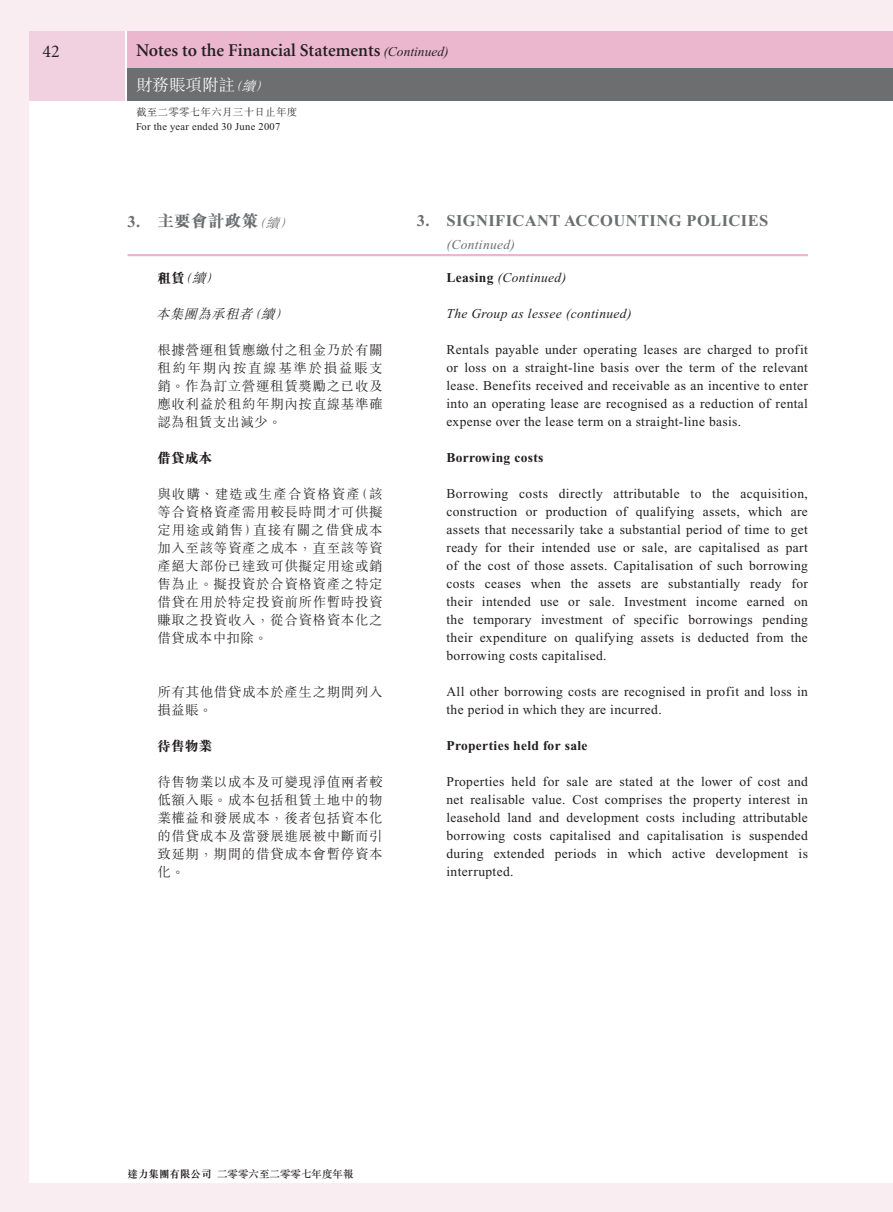
<style>
.page{position:relative;width:893px;height:1212px;background:#fff}
.page>*{position:absolute;margin:0;border:0;box-sizing:border-box;transform-origin:0 0}
.t1{font:600 18px "Minion";color:#231f20}
.t2{font:18px "Minion";color:#231f20}
.t3{font:700 16.5px "Times New Roman";letter-spacing:.025em;color:#6c6e70}
.t4{font:16.5px "M Sung HK Xbold B5 pc H";letter-spacing:.025em;color:#6c6e70}
.t5{font:16.5px "M Sung HK Light B5 pc H";color:#fff}
.t6{font:13.5px/18px "Times New Roman";letter-spacing:.025em;color:#231f20;text-align:justify}
.t7{font:13.5px/18px "M Sung HK Light B5 pc H";letter-spacing:.045em;color:#231f20;text-align:justify}
.t8{font:italic 13.5px "Times New Roman";letter-spacing:.025em;color:#231f20}
.t9{font:700 13.5px "Times New Roman";letter-spacing:.025em;color:#231f20}
.t10{font:italic 13.5px "M Sung HK Light B5 pc H";color:#231f20}
.t11{font:italic 13.5px "Times New Roman";letter-spacing:.025em;color:#6c6e70}
.t12{font:13.5px "M Sung HK Xbold B5 pc H";letter-spacing:.025em;color:#231f20}
.t13{font:10.5px/14.4px "Times New Roman";letter-spacing:.025em;color:#231f20}
.t14{font:10.5px "M Sung HK Medium B5 pc H";color:#231f20}
.s1{font-family:"Times New Roman";font-weight:400;font-style:italic;font-size:13.5px}
.s2{font-style:italic;font-size:13.5px}
.s3{font-family:"M Sung HK Light B5 pc H"}
.s4{font-family:"Times New Roman";font-weight:700}
.s5{font-family:"M Sung HK Light B5 pc H";font-style:italic;font-size:13.5px}
.s6{font-family:"M Sung HK Xbold B5 pc H";font-style:normal}
.s7{font-weight:700;font-style:normal}
.s8{font-family:"M Sung HK Bold B5 pc H"}
</style>
<div class="page">
<div style="left:0;top:30px;width:125px;height:71px;background:#f1d1e0"></div>
<div style="left:0;top:1183px;width:893px;height:29px;background:#f9edf2"></div>
<div style="left:0;top:0;width:29px;height:1212px;background:#f9edf2"></div>
<div style="left:128px;top:30px;width:765px;height:38px;background:#ebb7ce"></div>
<div style="left:128px;top:68px;width:765px;height:33px;background:#6c6e70"></div>
<div style="left:0;top:0;width:893px;height:30px;background:#f9edf2"></div>
<hr style="left:128px;top:254px;width:680px;height:2px;background:#ebb7ce">
<p class="t2" style="left:43px;top:44px;width:19px">42</p>
<p class="t1" style="left:136px;top:43px;width:314px">Notes to the Financial Statements <span class="s1">(Continued)</span></p>
<p class="t5" style="left:136px;top:79px;width:138px">財務賬項附註<span class="s2">（續）</span></p>
<p class="t13" style="left:136px;top:106px;width:163px"><span class="s3">截至二零零七年六月三十日止年度<br></span>For the year ended 30 June 2007</p>
<p class="t4" style="left:128px;top:215px;width:170px"><span class="s4">3.</span> 主要會計政策<span class="s5">（續）</span></p>
<p class="t10" style="left:157px;top:273px;width:67px"><span class="s6">租賃</span>（續）</p>
<p class="t10" style="left:156px;top:309px;width:137px">本集團為承租者（續）</p>
<p class="t7" style="left:157px;top:343px;width:227px">根據營運租賃應繳付之租金乃於有關租約年期內按直線基準於損益賬支銷。作為訂立營運租賃獎勵之已收及應收利益於租約年期內按直線基準確認為租賃支出減少。</p>
<p class="t12" style="left:157px;top:453px;width:57px">借貸成本</p>
<p class="t7" style="left:157px;top:487px;width:227px">與收購、建造或生產合資格資產（該等合資格資產需用較長時間才可供擬定用途或銷售）直接有關之借貸成本加入至該等資產之成本，直至該等資產絕大部份已達致可供擬定用途或銷售為止。擬投資於合資格資產之特定借貸在用於特定投資前所作暫時投資賺取之投資收入，從合資格資本化之借貸成本中扣除。</p>
<p class="t7" style="left:157px;top:685px;width:227px">所有其他借貸成本於產生之期間列入損益賬。</p>
<p class="t12" style="left:157px;top:741px;width:57px">待售物業</p>
<p class="t7" style="left:157px;top:775px;width:227px">待售物業以成本及可變現淨值兩者較低額入賬。成本包括租賃土地中的物業權益和發展成本，後者包括資本化的借貸成本及當發展進展被中斷而引致延期，期間的借貸成本會暫停資本化。</p>
<p class="t3" style="left:417px;top:215px;width:353px">3. SIGNIFICANT ACCOUNTING POLICIES</p>
<p class="t11" style="left:446px;top:240px;width:70px">(Continued)</p>
<p class="t8" style="left:446px;top:273px;width:121px"><span class="s7">Leasing</span> (Continued)</p>
<p class="t8" style="left:446px;top:309px;width:186px">The Group as lessee (continued)</p>
<p class="t6" style="left:446px;top:342px;width:363px">Rentals payable under operating leases are charged to profit or loss on a straight-line basis over the term of the relevant lease. Benefits received and receivable as an incentive to enter into an operating lease are recognised as a reduction of rental expense over the lease term on a straight-line basis.</p>
<p class="t9" style="left:446px;top:453px;width:99px">Borrowing costs</p>
<p class="t6" style="left:446px;top:486px;width:363px">Borrowing costs directly attributable to the acquisition, construction or production of qualifying assets, which are assets that necessarily take a substantial period of time to get ready for their intended use or sale, are capitalised as part of the cost of those assets. Capitalisation of such borrowing costs ceases when the assets are substantially ready for their intended use or sale. Investment income earned on the temporary investment of specific borrowings pending their expenditure on qualifying assets is deducted from the borrowing costs capitalised.</p>
<p class="t6" style="left:446px;top:684px;width:363px">All other borrowing costs are recognised in profit and loss in the period in which they are incurred.</p>
<p class="t9" style="left:446px;top:741px;width:143px">Properties held for sale</p>
<p class="t6" style="left:446px;top:774px;width:363px">Properties held for sale are stated at the lower of cost and net realisable value. Cost comprises the property interest in leasehold land and development costs including attributable borrowing costs capitalised and capitalisation is suspended during extended periods in which active development is interrupted.</p>
<p class="t14" style="left:128px;top:1170px;width:227px"><span class="s8">達力集團有限公司</span> 二零零六至二零零七年度年報</p>
</div>
